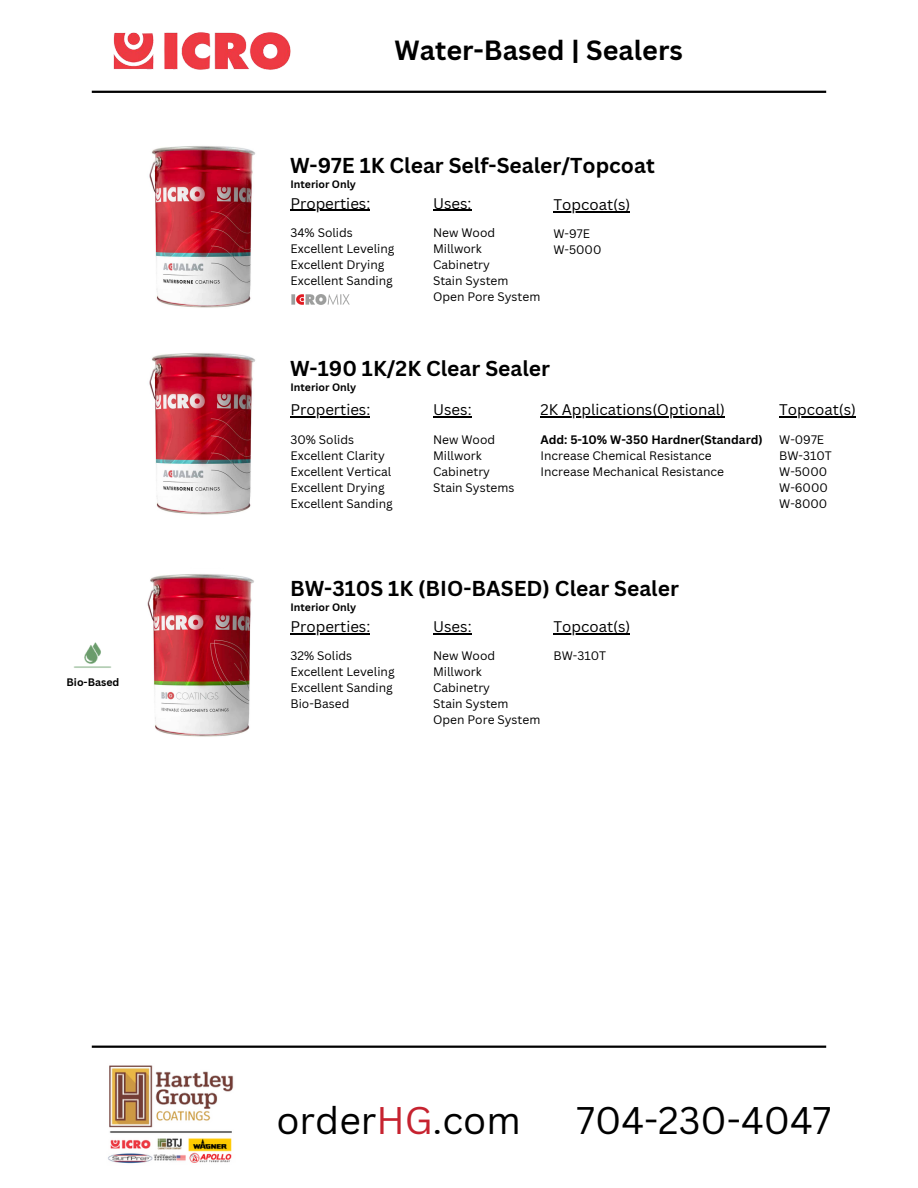
<style>
.page{position:relative;width:918px;height:1188px;background:#fff}
.page>*{position:absolute;margin:0;border:0;box-sizing:border-box;transform-origin:0 0}
.t1{font:37.5px "Canva Sans";color:#000}
.t2{font:700 27px "Canva Sans";color:#000}
.t3{font:700 21px "Canva Sans";color:#000}
.t4{font:15px "Canva Sans";color:#000}
.t5{font:12px "Canva Sans";color:#000}
.t6{font:700 12px "Canva Sans";color:#000}
.t7{font:700 10.65px "Canva Sans";color:#000}
.t8{font:700 10.5px "Canva Sans";color:#000}
.s1{color:#c6222f}
</style>
<div class="page">
<img style="left:149px;top:146px;width:106px;height:162px">
<img style="left:149px;top:353px;width:106px;height:162px">
<hr style="left:92px;top:91px;width:734px;height:2px;background:#000">
<hr style="left:92px;top:1046px;width:734px;height:2px;background:#000">
<img style="left:108px;top:1065px;width:126px;height:99px">
<img style="left:291px;top:294px;width:59px;height:11px">
<img style="left:74px;top:642px;width:37px;height:26px">
<img style="left:147px;top:574px;width:107px;height:163px">
<hr style="left:290px;top:210px;width:80px;height:1px;background:#000">
<hr style="left:433px;top:210px;width:39px;height:1px;background:#000">
<hr style="left:553px;top:211px;width:77px;height:1px;background:#000">
<hr style="left:290px;top:633px;width:80px;height:1px;background:#000">
<hr style="left:433px;top:633px;width:39px;height:1px;background:#000">
<hr style="left:553px;top:633px;width:77px;height:1px;background:#000">
<hr style="left:290px;top:416px;width:80px;height:1px;background:#000">
<hr style="left:433px;top:416px;width:39px;height:1px;background:#000">
<hr style="left:779px;top:416px;width:77px;height:1px;background:#000">
<hr style="left:540px;top:416px;width:185px;height:1px;background:#000">
<img style="left:113px;top:32px;width:178px;height:38px">
<p class="t7" style="left:67px;top:674px;width:54px">Bio-Based</p>
<p class="t2" style="left:395px;top:31px;width:290px">Water-Based | Sealers</p>
<p class="t3" style="left:290px;top:150px;width:366px">W-97E 1K Clear Self-Sealer/Topcoat</p>
<p class="t8" style="left:290px;top:177px;width:67px">Interior Only</p>
<p class="t4" style="left:290px;top:193px;width:81px">Properties:</p>
<p class="t5" style="left:290px;top:224px;width:64px">34% Solids</p>
<p class="t5" style="left:290px;top:240px;width:106px">Excellent Leveling</p>
<p class="t5" style="left:290px;top:256px;width:96px">Excellent Drying</p>
<p class="t5" style="left:290px;top:272px;width:104px">Excellent Sanding</p>
<p class="t4" style="left:433px;top:193px;width:40px">Uses:</p>
<p class="t5" style="left:433px;top:224px;width:64px">New Wood</p>
<p class="t5" style="left:433px;top:240px;width:50px">Millwork</p>
<p class="t5" style="left:433px;top:256px;width:59px">Cabinetry</p>
<p class="t5" style="left:433px;top:272px;width:77px">Stain System</p>
<p class="t5" style="left:433px;top:288px;width:109px">Open Pore System</p>
<p class="t4" style="left:553px;top:194px;width:78px">Topcoat(s)</p>
<p class="t5" style="left:553px;top:226px;width:38px">W-97E</p>
<p class="t5" style="left:553px;top:242px;width:50px">W-5000</p>
<p class="t3" style="left:290px;top:354px;width:262px">W-190 1K/2K Clear Sealer</p>
<p class="t8" style="left:290px;top:380px;width:67px">Interior Only</p>
<p class="t4" style="left:290px;top:399px;width:81px">Properties:</p>
<p class="t5" style="left:290px;top:431px;width:65px">30% Solids</p>
<p class="t5" style="left:290px;top:447px;width:96px">Excellent Clarity</p>
<p class="t5" style="left:290px;top:463px;width:102px">Excellent Vertical</p>
<p class="t5" style="left:290px;top:479px;width:96px">Excellent Drying</p>
<p class="t5" style="left:290px;top:495px;width:104px">Excellent Sanding</p>
<p class="t4" style="left:433px;top:399px;width:40px">Uses:</p>
<p class="t5" style="left:433px;top:431px;width:64px">New Wood</p>
<p class="t5" style="left:433px;top:447px;width:50px">Millwork</p>
<p class="t5" style="left:433px;top:463px;width:59px">Cabinetry</p>
<p class="t5" style="left:433px;top:479px;width:83px">Stain Systems</p>
<p class="t4" style="left:540px;top:399px;width:186px">2K Applications(Optional)</p>
<p class="t6" style="left:540px;top:431px;width:224px">Add: 5-10% W-350 Hardner(Standard)</p>
<p class="t5" style="left:540px;top:447px;width:173px">Increase Chemical Resistance</p>
<p class="t5" style="left:540px;top:463px;width:185px">Increase Mechanical Resistance</p>
<p class="t4" style="left:779px;top:399px;width:78px">Topcoat(s)</p>
<p class="t5" style="left:779px;top:431px;width:47px">W-097E</p>
<p class="t5" style="left:779px;top:447px;width:54px">BW-310T</p>
<p class="t5" style="left:779px;top:463px;width:50px">W-5000</p>
<p class="t5" style="left:779px;top:479px;width:50px">W-6000</p>
<p class="t5" style="left:779px;top:495px;width:50px">W-8000</p>
<p class="t3" style="left:290px;top:574px;width:390px">BW-310S 1K (BIO-BASED) Clear Sealer</p>
<p class="t8" style="left:290px;top:600px;width:67px">Interior Only</p>
<p class="t4" style="left:290px;top:616px;width:81px">Properties:</p>
<p class="t5" style="left:290px;top:648px;width:63px">32% Solids</p>
<p class="t5" style="left:290px;top:664px;width:106px">Excellent Leveling</p>
<p class="t5" style="left:290px;top:680px;width:104px">Excellent Sanding</p>
<p class="t5" style="left:290px;top:696px;width:60px">Bio-Based</p>
<p class="t4" style="left:433px;top:616px;width:40px">Uses:</p>
<p class="t5" style="left:433px;top:648px;width:64px">New Wood</p>
<p class="t5" style="left:433px;top:664px;width:50px">Millwork</p>
<p class="t5" style="left:433px;top:680px;width:59px">Cabinetry</p>
<p class="t5" style="left:433px;top:696px;width:77px">Stain System</p>
<p class="t5" style="left:433px;top:712px;width:109px">Open Pore System</p>
<p class="t4" style="left:553px;top:616px;width:78px">Topcoat(s)</p>
<p class="t5" style="left:553px;top:648px;width:54px">BW-310T</p>
<p class="t1" style="left:276px;top:1094px;width:246px">order<span class="s1">HG</span>.com</p>
<p class="t1" style="left:577px;top:1094px;width:256px">704-230-4047</p>
</div>
